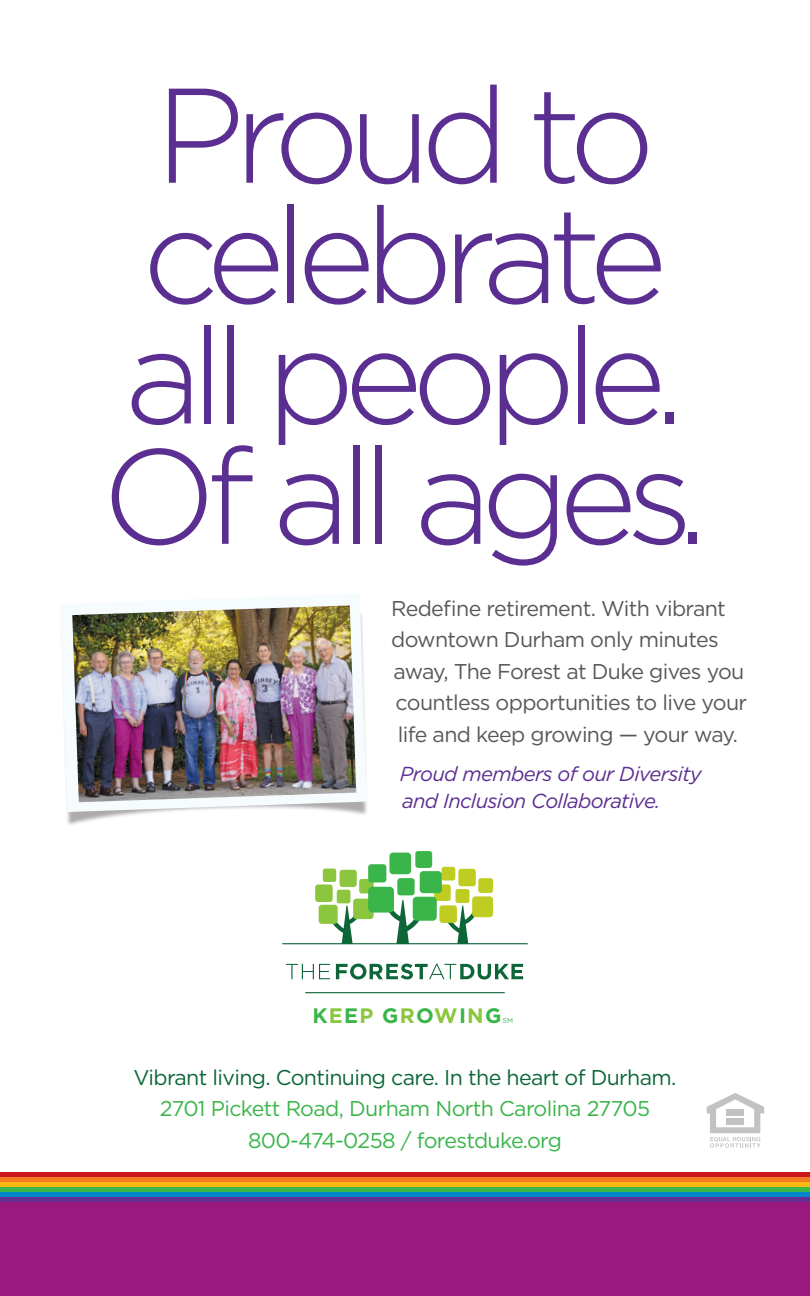
<style>
.page{position:relative;width:810px;height:1296px;background:#fff}
.page>*{position:absolute;margin:0;border:0;box-sizing:border-box;transform-origin:0 0}
.t1{font:300 134.33px/120.4px "Gotham";letter-spacing:-.08em;color:#5b2e91;text-align:center}
.t2{font:21.38px "Gotham";letter-spacing:-.03em;color:#57585a}
.t3{font:21.38px/31.5px "Gotham";letter-spacing:-.03em;color:#3ab54a;text-align:center}
.t4{font:21.38px "Gotham";letter-spacing:-.03em;color:#0c6638}
.t5{font:700 20.93px "Gotham";letter-spacing:.06em;color:#3ab54a}
.t6{font:italic 20.25px/27px "Gotham";letter-spacing:-.03em;color:#5b2e91}
.t7{font:6.98px "Gotham";color:#3ab54a}
.s1{color:#8bc63e}
</style>
<div class="page">
<svg style="left:707px;top:1093px;width:57px;height:55px"></svg>
<div style="left:726px;top:1109px;width:18px;height:7px;background:#c2c2c5"></div>
<div style="left:726px;top:1118px;width:18px;height:7px;background:#c2c2c5"></div>
<hr style="left:305px;top:992px;width:200px;height:1px;background:#0c6638">
<svg style="left:286px;top:964px;width:44px;height:15px"></svg>
<svg style="left:336px;top:964px;width:187px;height:16px"></svg>
<hr style="left:282px;top:943px;width:246px;height:1px;background:#0c6638">
<svg style="left:444px;top:900px;width:37px;height:44px"></svg>
<div style="left:472px;top:896px;width:21px;height:21px;background:#bfcc22;border-radius:3px"></div>
<div style="left:439px;top:905px;width:18px;height:18px;background:#bfcc22;border-radius:3px"></div>
<div style="left:434px;top:884px;width:17px;height:17px;background:#bfcc22;border-radius:3px"></div>
<div style="left:458px;top:869px;width:18px;height:17px;background:#bfcc22;border-radius:3px"></div>
<div style="left:478px;top:878px;width:15px;height:15px;background:#bfcc22;border-radius:2px"></div>
<div style="left:456px;top:889px;width:13px;height:14px;background:#bfcc22;border-radius:2px"></div>
<div style="left:442px;top:867px;width:13px;height:13px;background:#bfcc22;border-radius:2px"></div>
<svg style="left:328px;top:900px;width:37px;height:44px"></svg>
<div style="left:353px;top:899px;width:21px;height:20px;background:#8bc63e;border-radius:3px"></div>
<div style="left:319px;top:905px;width:19px;height:19px;background:#8bc63e;border-radius:3px"></div>
<div style="left:315px;top:884px;width:18px;height:18px;background:#8bc63e;border-radius:3px"></div>
<div style="left:340px;top:870px;width:17px;height:17px;background:#8bc63e;border-radius:3px"></div>
<div style="left:359px;top:879px;width:15px;height:14px;background:#8bc63e;border-radius:2px"></div>
<div style="left:337px;top:890px;width:13px;height:13px;background:#8bc63e;border-radius:2px"></div>
<div style="left:323px;top:869px;width:13px;height:13px;background:#8bc63e;border-radius:2px"></div>
<svg style="left:382px;top:895px;width:42px;height:49px"></svg>
<div style="left:368px;top:887px;width:26px;height:26px;background:#3ab54a;border-radius:4px"></div>
<div style="left:413px;top:897px;width:24px;height:24px;background:#3ab54a;border-radius:4px"></div>
<div style="left:420px;top:871px;width:22px;height:22px;background:#3ab54a;border-radius:4px"></div>
<div style="left:389px;top:853px;width:22px;height:21px;background:#3ab54a;border-radius:4px"></div>
<div style="left:368px;top:864px;width:18px;height:18px;background:#3ab54a;border-radius:3px"></div>
<div style="left:397px;top:878px;width:18px;height:17px;background:#3ab54a;border-radius:3px"></div>
<div style="left:415px;top:851px;width:17px;height:17px;background:#3ab54a;border-radius:3px"></div>
<div style="left:0;top:1202px;width:810px;height:94px;background:#9c1881"></div>
<div style="left:0;top:1197px;width:810px;height:5px;background:#652d91"></div>
<div style="left:0;top:1192px;width:810px;height:5px;background:#0084ca"></div>
<div style="left:0;top:1187px;width:810px;height:5px;background:#3ab54a"></div>
<div style="left:0;top:1182px;width:810px;height:5px;background:#fcb814"></div>
<div style="left:0;top:1177px;width:810px;height:5px;background:#f47921"></div>
<div style="left:0;top:1172px;width:810px;height:5px;background:#cd151d"></div>
<div style="left:60px;top:612px;width:309px;height:214px;background:#231f20;opacity:.38"></div>
<svg style="left:60px;top:612px;width:307px;height:200px;fill:#f6fbfe"></svg>
<img style="left:72px;top:605px;width:284px;height:197px">
<h1 class="t1" style="left:102px;top:73px;width:608px">Proud to celebrate all people.<br>Of all ages.</h1>
<p class="t2" style="left:391px;top:596px;width:336px">Redefine retirement. With vibrant</p>
<p class="t2" style="left:391px;top:628px;width:329px">downtown Durham only minutes</p>
<p class="t2" style="left:393px;top:659px;width:353px">away, The Forest at Duke gives you</p>
<p class="t2" style="left:396px;top:691px;width:353px">countless opportunities to live your</p>
<p class="t2" style="left:398px;top:722px;width:342px">life and keep growing — your way.</p>
<p class="t6" style="left:400px;top:760px;width:303px">Proud members of our Diversity and Inclusion Collaborative.</p>
<p class="t5" style="left:312px;top:1004px;width:190px">K<span class="s1">E</span>E<span class="s1">P</span> G<span class="s1">R</span>O<span class="s1">W</span>I<span class="s1">N</span>G</p>
<p class="t7" style="left:503px;top:1017px;width:12px">SM</p>
<p class="t4" style="left:134px;top:1065px;width:544px">Vibrant living. Continuing care. In the heart of Durham.</p>
<p class="t3" style="left:160px;top:1093px;width:492px">2701 Pickett Road, Durham North Carolina 27705<br>800-474-0258 / forestduke.org</p>
</div>
